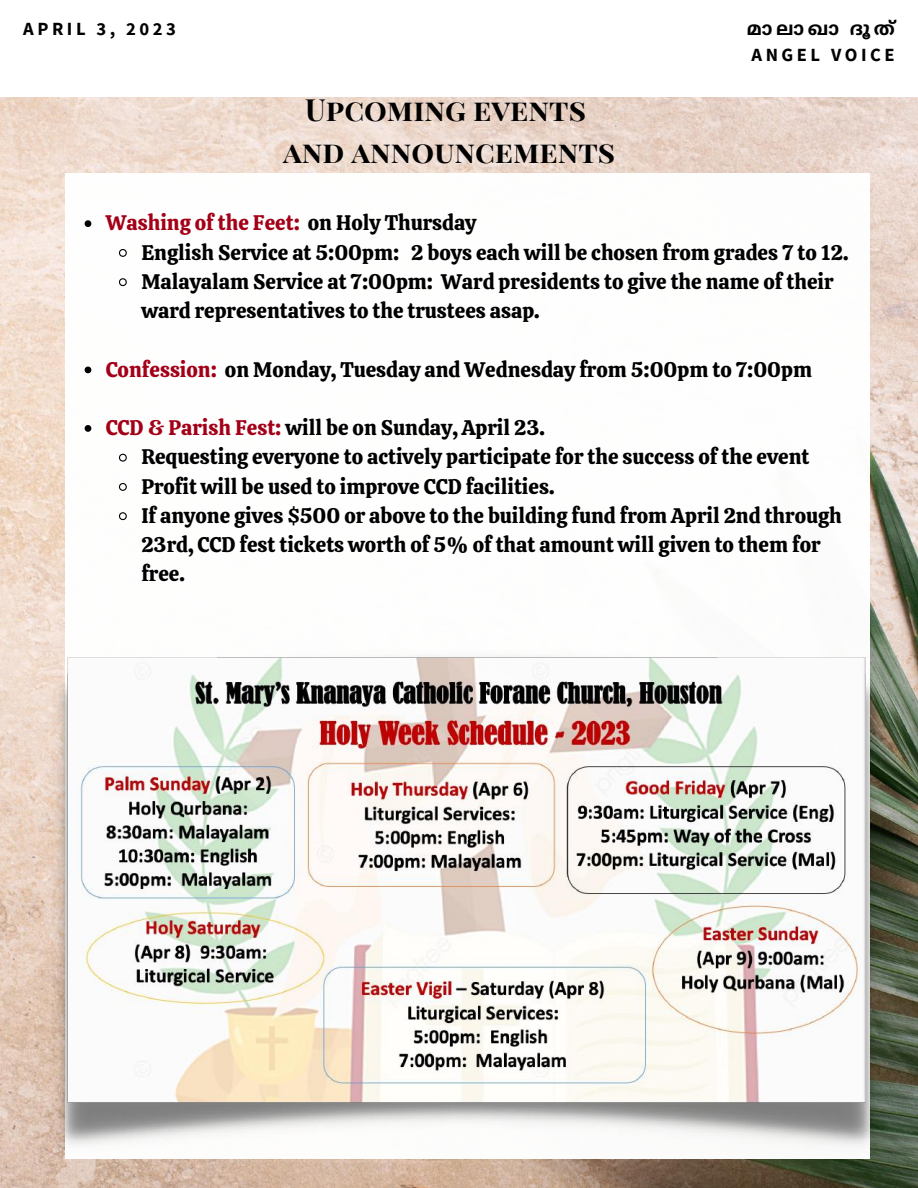
<style>
.page{position:relative;width:918px;height:1188px;background:#fff}
.page>*{position:absolute;margin:0;border:0;box-sizing:border-box;transform-origin:0 0}
.t1{font:700 30px/41.7px "Playfair Display SC";color:#000;text-align:center}
.t2{font:21px/29.2px "Calistoga";color:#000}
.t3{font:700 18.6px "Source Sans Pro";letter-spacing:.19em;color:#000}
.t4{font:700 18.6px "Noto Sans Malayalam";color:#000}
.s1{color:#a30018}
</style>
<div class="page">
<img style="left:0;top:97px;width:918px;height:1091px">
<div style="left:65px;top:173px;width:805px;height:986px;background:#fff"></div>
<svg style="left:85px;top:220px;width:6px;height:7px"></svg>
<svg style="left:118px;top:249px;width:9px;height:8px"></svg>
<svg style="left:118px;top:278px;width:9px;height:9px"></svg>
<svg style="left:85px;top:367px;width:6px;height:6px"></svg>
<svg style="left:85px;top:425px;width:6px;height:7px"></svg>
<svg style="left:118px;top:453px;width:9px;height:9px"></svg>
<svg style="left:118px;top:483px;width:9px;height:8px"></svg>
<svg style="left:118px;top:512px;width:9px;height:9px"></svg>
<img style="left:47px;top:646px;width:839px;height:509px">
<p class="t3" style="left:23px;top:16px;width:154px">APRIL 3, 2023</p>
<p class="t4" style="left:747px;top:19px;width:77px">മാലാഖാ</p>
<p class="t4" style="left:850px;top:19px;width:36px">ദൂ ത്</p>
<p class="t3" style="left:752px;top:42px;width:145px">ANGEL VOICE</p>
<h1 class="t1" style="left:283px;top:88px;width:334px">Upcoming events and announcements</h1>
<p class="t2" style="left:141px;top:208px;width:709px;text-indent:-36px"><span class="s1">Washing of the Feet:</span> on Holy Thursday<br>English Service at 5:00pm: 2 boys each will be chosen from grades 7 to 12.<br>Malayalam Service at 7:00pm: Ward presidents to give the name of their ward representatives to the trustees asap.</p>
<p class="t2" style="left:106px;top:355px;width:708px"><span class="s1">Confession:</span> on Monday, Tuesday and Wednesday from 5:00pm to 7:00pm</p>
<p class="t2" style="left:141px;top:413px;width:702px;text-indent:-36px"><span class="s1">CCD &amp; Parish Fest:</span> will be on Sunday, April 23.<br>Requesting everyone to actively participate for the success of the event Profit will be used to improve CCD facilities.<br>If anyone gives $500 or above to the building fund from April 2nd through 23rd, CCD fest tickets worth of 5% of that amount will given to them for free.</p>
</div>
